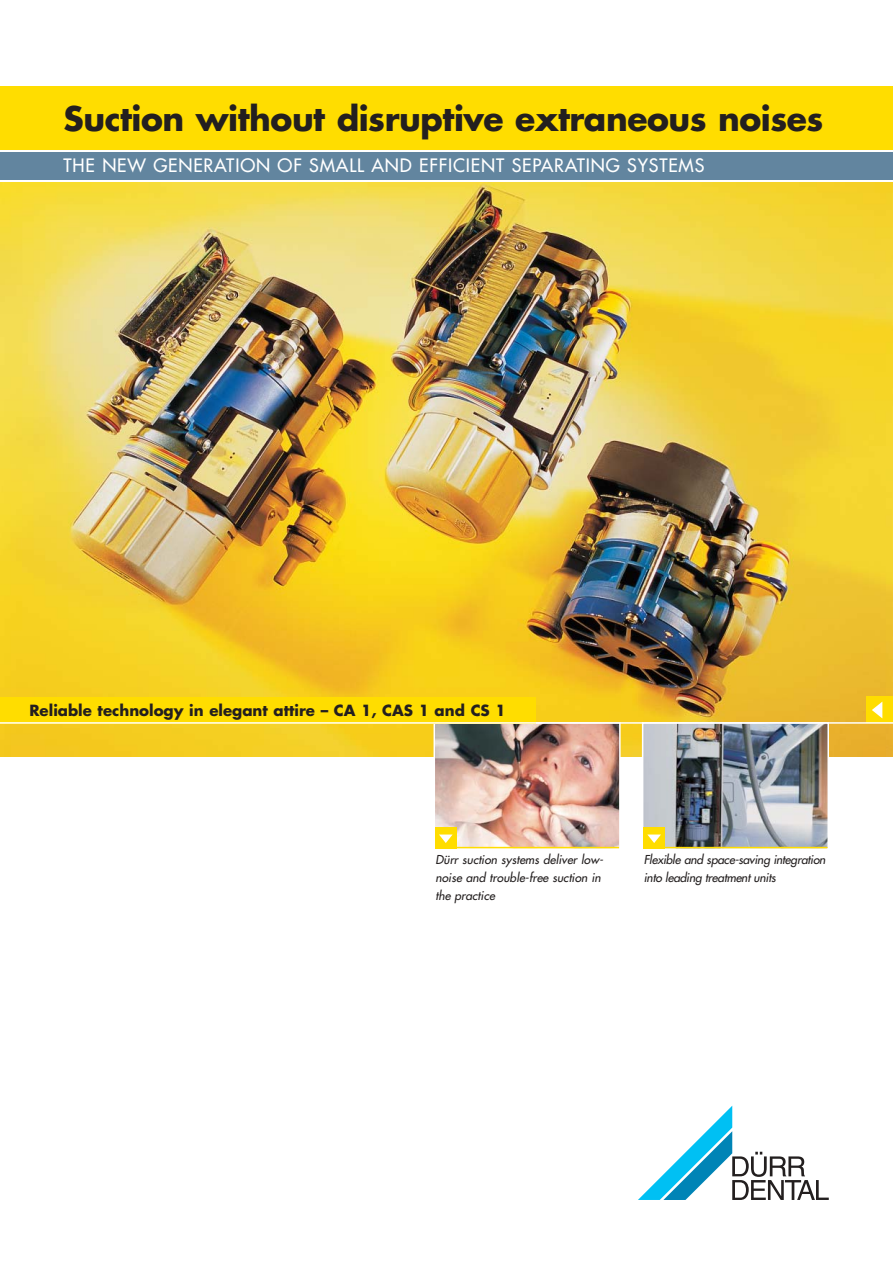
<style>
.page{position:relative;width:893px;height:1263px;background:#fff}
.page>*{position:absolute;margin:0;border:0;box-sizing:border-box;transform-origin:0 0}
.t1{font:700 33px "Futura";letter-spacing:-.015em;color:#231f1f}
.t2{font:18px "Futura";letter-spacing:.045em;color:#fff}
.t3{font:700 15px "Futura";color:#231f1f}
.t4{font:italic 12px/18px "Futura";letter-spacing:.005em;color:#231f1f}
.t5{font:italic 12px/18px "Futura";letter-spacing:-.02em;color:#231f1f}
</style>
<div class="page">
<img style="left:0;top:182px;width:893px;height:574px">
<svg style="left:638px;top:1106px;width:191px;height:94px"></svg>
<div style="left:0;top:86px;width:893px;height:64px;background:#fd0"></div>
<div style="left:0;top:152px;width:893px;height:28px;background:#62859f"></div>
<img style="left:436px;top:725px;width:182px;height:122px">
<div style="left:433px;top:722px;width:188px;height:128px;border:2px solid #fff"></div>
<hr style="left:435px;top:847px;width:184px;height:1px;background:#fd0">
<div style="left:435px;top:827px;width:21px;height:21px;background:#fd0"></div>
<svg style="left:439px;top:834px;width:14px;height:9px"></svg>
<img style="left:645px;top:725px;width:181px;height:122px">
<div style="left:642px;top:722px;width:187px;height:128px;border:2px solid #fff"></div>
<hr style="left:643px;top:847px;width:184px;height:1px;background:#fd0">
<div style="left:643px;top:827px;width:22px;height:21px;background:#fd0"></div>
<svg style="left:647px;top:834px;width:14px;height:9px"></svg>
<div style="left:0;top:697px;width:536px;height:26px;background:#fd0"></div>
<div style="left:866px;top:697px;width:27px;height:26px;background:#fd0"></div>
<svg style="left:872px;top:702px;width:10px;height:16px"></svg>
<hr style="left:0;top:722px;width:893px;height:2px;background:#fff">
<h1 class="t1" style="left:64px;top:104px;width:761px">Suction without disruptive extraneous noises</h1>
<h2 class="t2" style="left:64px;top:157px;width:642px">THE NEW GENERATION OF SMALL AND EFFICIENT SEPARATING SYSTEMS</h2>
<p class="t3" style="left:29px;top:703px;width:478px">Reliable technology in elegant attire – CA 1, CAS 1 and CS 1</p>
<p class="t4" style="left:435px;top:851px;width:169px">Dürr suction systems deliver low&shy;noise and trouble-free suction in the practice</p>
<p class="t5" style="left:644px;top:851px;width:183px">Flexible and space-saving integration into leading treatment units</p>
</div>
